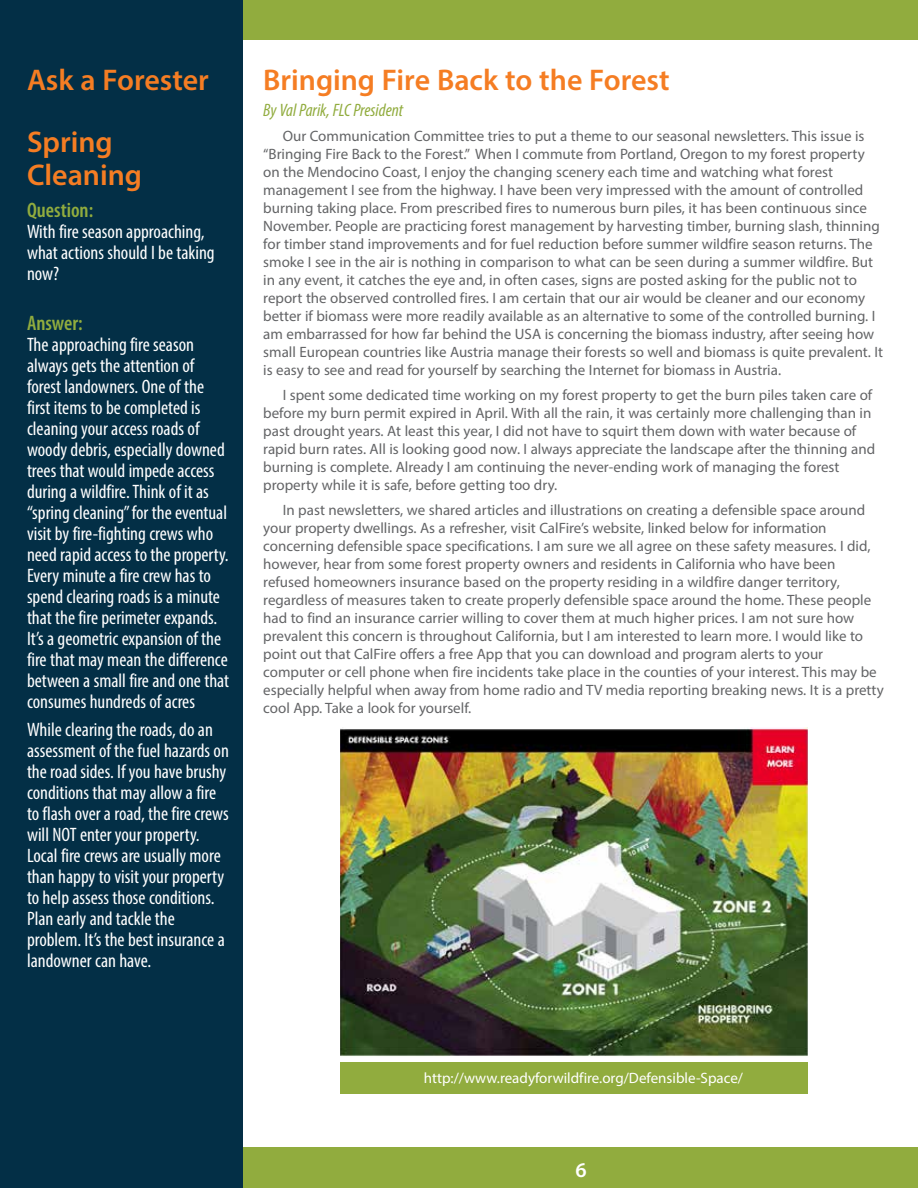
<style>
.page{position:relative;width:918px;height:1188px;background:#fff}
.page>*{position:absolute;margin:0;border:0;box-sizing:border-box;transform-origin:0 0}
.t1{font:600 30px/62.2px "Myriad Pro";color:#f57d23}
.t2{font:600 condensed 21px "Myriad Pro";color:#91ac3e}
.t3{font:600 21px "Myriad Pro";color:#fff}
.t4{font:condensed 19.5px/21px "Myriad Pro";color:#fff}
.t5{font:italic condensed 18px "Myriad Pro";color:#91ac3e}
.t6{font:15px/18px "Myriad Pro";color:#636466}
.t7{font:15px "Myriad Pro";color:#fff}
</style>
<div class="page">
<div style="left:0;top:0;width:918px;height:40px;background:#91ac3e"></div>
<div style="left:209px;top:1148px;width:709px;height:40px;background:#91ac3e"></div>
<div style="left:0;top:0;width:243px;height:1188px;background:#032f46"></div>
<img style="left:340px;top:728px;width:467px;height:329px">
<div style="left:340px;top:1062px;width:467px;height:32px;background:#91ac3e"></div>
<h1 class="t1" style="left:27px;top:48px;width:183px">Ask a Forester<br>Spring</h1>
<h1 class="t1" style="left:27px;top:143px;width:117px">Cleaning</h1>
<h2 class="t2" style="left:27px;top:197px;width:68px">Question:</h2>
<h3 class="t4" style="left:27px;top:221px;width:189px">With fire season approaching, what actions should I be taking now?</h3>
<h2 class="t2" style="left:27px;top:310px;width:57px">Answer:</h2>
<p class="t4" style="left:27px;top:334px;width:204px">The approaching fire season always gets the attention of forest landowners. One of the first items to be completed is cleaning your access roads of woody debris, especially downed trees that would impede access during a wildfire. Think of it as “spring cleaning” for the eventual visit by fire-fighting crews who need rapid access to the property.<br>Every minute a fire crew has to spend clearing roads is a minute that the fire perimeter expands.<br>It’s a geometric expansion of the fire that may mean the difference between a small fire and one that consumes hundreds of acres</p>
<p class="t4" style="left:27px;top:719px;width:203px">While clearing the roads, do an assessment of the fuel hazards on the road sides. If you have brushy conditions that may allow a fire to flash over a road, the fire crews will NOT enter your property.<br>Local fire crews are usually more than happy to visit your property to help assess those conditions.<br>Plan early and tackle the problem. It’s the best insurance a landowner can have.</p>
<h1 class="t1" style="left:263px;top:48px;width:408px">Bringing Fire Back to the Forest</h1>
<p class="t5" style="left:263px;top:99px;width:141px">By Val Parik, FLC President</p>
<p class="t6" style="left:263px;top:127px;width:621px;text-indent:20px">Our Communication Committee tries to put a theme to our seasonal newsletters. This issue is “Bringing Fire Back to the Forest.” When I commute from Portland, Oregon to my forest property on the Mendocino Coast, I enjoy the changing scenery each time and watching what forest management I see from the highway. I have been very impressed with the amount of controlled burning taking place. From prescribed fires to numerous burn piles, it has been continuous since November. People are practicing forest management by harvesting timber, burning slash, thinning for timber stand improvements and for fuel reduction before summer wildfire season returns. The smoke I see in the air is nothing in comparison to what can be seen during a summer wildfire. But in any event, it catches the eye and, in often cases, signs are posted asking for the public not to report the observed controlled fires. I am certain that our air would be cleaner and our economy better if biomass were more readily available as an alternative to some of the controlled burning. I am embarrassed for how far behind the USA is concerning the biomass industry, after seeing how small European countries like Austria manage their forests so well and biomass is quite prevalent. It is easy to see and read for yourself by searching the Internet for biomass in Austria.</p>
<p class="t6" style="left:263px;top:385px;width:613px;text-indent:20px">I spent some dedicated time working on my forest property to get the burn piles taken care of before my burn permit expired in April. With all the rain, it was certainly more challenging than in past drought years. At least this year, I did not have to squirt them down with water because of rapid burn rates. All is looking good now. I always appreciate the landscape after the thinning and burning is complete. Already I am continuing the never-ending work of managing the forest property while it is safe, before getting too dry.</p>
<p class="t6" style="left:263px;top:500px;width:622px;text-indent:20px">In past newsletters, we shared articles and illustrations on creating a defensible space around your property dwellings. As a refresher, visit CalFire’s website, linked below for information concerning defensible space specifications. I am sure we all agree on these safety measures. I did, however, hear from some forest property owners and residents in California who have been refused homeowners insurance based on the property residing in a wildfire danger territory, regardless of measures taken to create properly defensible space around the home. These people had to find an insurance carrier willing to cover them at much higher prices. I am not sure how prevalent this concern is throughout California, but I am interested to learn more. I would like to point out that CalFire offers a free App that you can download and program alerts to your computer or cell phone when fire incidents take place in the counties of your interest. This may be especially helpful when away from home radio and TV media reporting breaking news. It is a pretty cool App. Take a look for yourself.</p>
<p class="t7" style="left:424px;top:1069px;width:321px">http://www.readyforwildfire.org/Defensible-Space/</p>
<h2 class="t3" style="left:576px;top:1156px;width:13px">6</h2>
</div>
